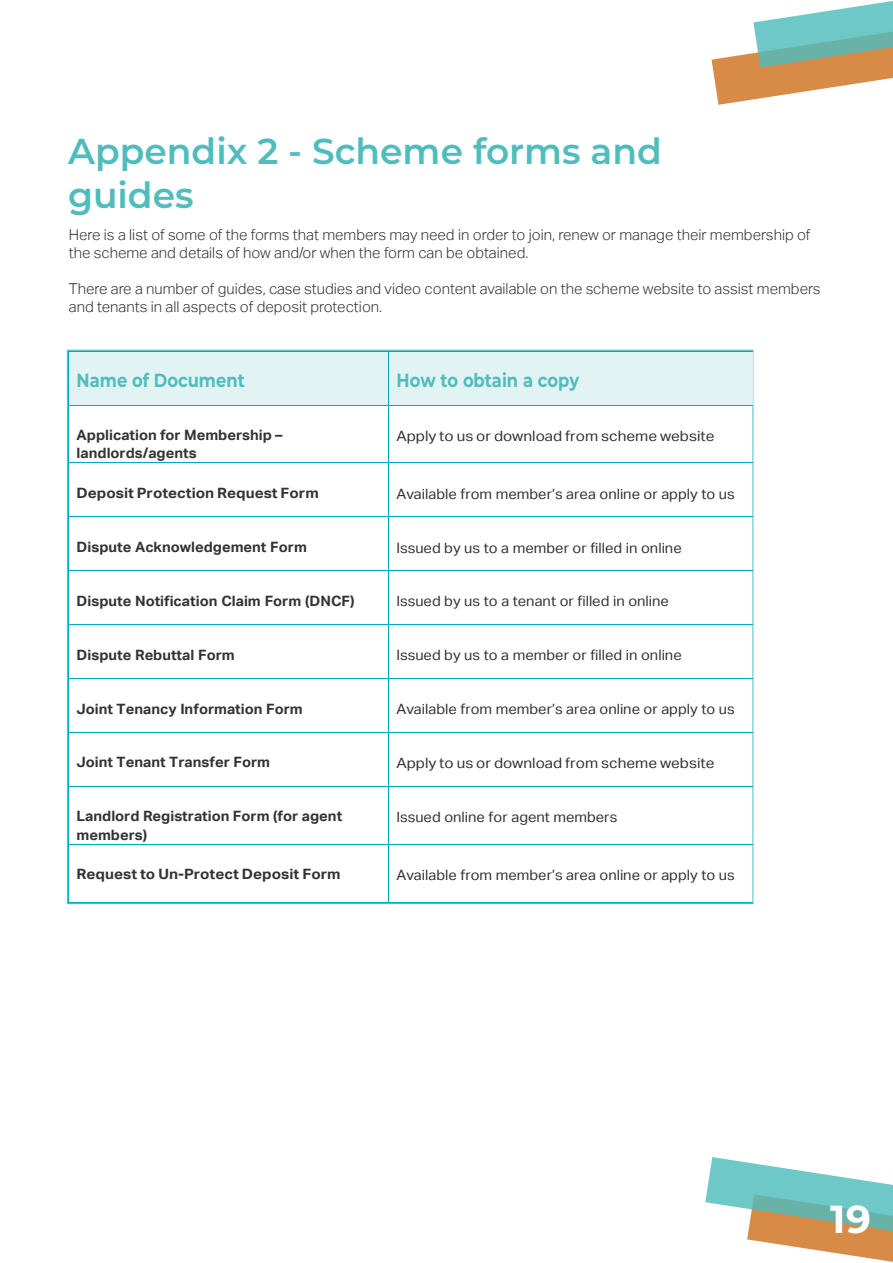
<style>
.page{position:relative;width:893px;height:1263px;background:#fff}
.page>*{position:absolute;margin:0;border:0;box-sizing:border-box;transform-origin:0 0}
.t1{font:700 39px "Montserrat";color:#fff}
.t2{font:600 36px/43.2px "Montserrat";color:#50bcbc}
.t3{font:700 19.05px "Montserrat";color:#50bcbc;scale:.86 1}
.t4{font:300 15px/18px "Aktiv Grotesk";color:#333232}
.t5{font:14.25px "Aktiv Grotesk";color:#333}
.t6{font:700 14.25px/18.3px "Aktiv Grotesk";color:#333}
.t7{font:14.25px "Aktiv Grotesk";color:#333;scale:1.07 1}
.t8{font:700 14.25px "Aktiv Grotesk";color:#333;scale:1.07 1}
</style>
<div class="page">
<svg style="left:711px;top:1px;width:182px;height:104px"></svg>
<svg style="left:705px;top:1157px;width:188px;height:105px"></svg>
<div style="left:69px;top:352px;width:319px;height:53px;background:#e2f3f4"></div>
<div style="left:389px;top:352px;width:363px;height:53px;background:#e2f3f4"></div>
<hr style="left:69px;top:351px;width:319px;height:1px;background:#00abbb">
<hr style="left:389px;top:351px;width:363px;height:1px;background:#00abbb">
<hr style="left:68px;top:352px;width:1px;height:53px;background:#00abbb">
<hr style="left:388px;top:352px;width:1px;height:53px;background:#00abbb">
<hr style="left:69px;top:405px;width:319px;height:1px;background:#00abbb">
<hr style="left:389px;top:405px;width:363px;height:1px;background:#00abbb">
<hr style="left:68px;top:405px;width:1px;height:58px;background:#00abbb">
<hr style="left:388px;top:405px;width:1px;height:58px;background:#00abbb">
<hr style="left:69px;top:463px;width:319px;height:1px;background:#00abbb">
<hr style="left:389px;top:463px;width:363px;height:1px;background:#00abbb">
<hr style="left:68px;top:463px;width:1px;height:53px;background:#00abbb">
<hr style="left:388px;top:463px;width:1px;height:53px;background:#00abbb">
<hr style="left:69px;top:516px;width:319px;height:1px;background:#00abbb">
<hr style="left:389px;top:516px;width:363px;height:1px;background:#00abbb">
<hr style="left:68px;top:517px;width:1px;height:53px;background:#00abbb">
<hr style="left:388px;top:517px;width:1px;height:53px;background:#00abbb">
<hr style="left:69px;top:570px;width:319px;height:1px;background:#00abbb">
<hr style="left:389px;top:570px;width:363px;height:1px;background:#00abbb">
<hr style="left:68px;top:571px;width:1px;height:53px;background:#00abbb">
<hr style="left:388px;top:571px;width:1px;height:53px;background:#00abbb">
<hr style="left:69px;top:624px;width:319px;height:1px;background:#00abbb">
<hr style="left:389px;top:624px;width:363px;height:1px;background:#00abbb">
<hr style="left:68px;top:625px;width:1px;height:53px;background:#00abbb">
<hr style="left:388px;top:625px;width:1px;height:53px;background:#00abbb">
<hr style="left:69px;top:678px;width:319px;height:1px;background:#00abbb">
<hr style="left:389px;top:678px;width:363px;height:1px;background:#00abbb">
<hr style="left:68px;top:679px;width:1px;height:53px;background:#00abbb">
<hr style="left:388px;top:679px;width:1px;height:53px;background:#00abbb">
<hr style="left:69px;top:732px;width:319px;height:1px;background:#00abbb">
<hr style="left:389px;top:732px;width:363px;height:1px;background:#00abbb">
<hr style="left:68px;top:733px;width:1px;height:53px;background:#00abbb">
<hr style="left:388px;top:733px;width:1px;height:53px;background:#00abbb">
<hr style="left:69px;top:786px;width:319px;height:1px;background:#00abbb">
<hr style="left:389px;top:786px;width:363px;height:1px;background:#00abbb">
<hr style="left:68px;top:786px;width:1px;height:58px;background:#00abbb">
<hr style="left:388px;top:786px;width:1px;height:58px;background:#00abbb">
<hr style="left:69px;top:844px;width:319px;height:1px;background:#00abbb">
<hr style="left:389px;top:844px;width:363px;height:1px;background:#00abbb">
<hr style="left:68px;top:844px;width:1px;height:58px;background:#00abbb">
<hr style="left:69px;top:902px;width:319px;height:1px;background:#00abbb">
<hr style="left:388px;top:844px;width:1px;height:58px;background:#00abbb">
<hr style="left:389px;top:902px;width:363px;height:1px;background:#00abbb">
<h2 class="t2" style="left:68px;top:128px;width:595px">Appendix 2 - Scheme forms and guides</h2>
<p class="t4" style="left:69px;top:226px;width:743px">Here is a list of some of the forms that members may need in order to join, renew or manage their membership of the scheme and details of how and/or when the form can be obtained.</p>
<p class="t4" style="left:69px;top:280px;width:753px">There are a number of guides, case studies and video content available on the scheme website to assist members and tenants in all aspects of deposit protection.</p>
<p class="t3" style="left:77px;top:366px;width:197px">Name of Document</p>
<p class="t3" style="left:396px;top:366px;width:214px">How to obtain a copy</p>
<p class="t6" style="left:77px;top:426px;width:207px">Application for Membership – landlords/agents</p>
<p class="t7" style="left:396px;top:427px;width:299px">Apply to us or download from scheme website</p>
<p class="t8" style="left:77px;top:485px;width:228px">Deposit Protection Request Form</p>
<p class="t5" style="left:396px;top:485px;width:340px">Available from member’s area online or apply to us</p>
<p class="t6" style="left:77px;top:538px;width:232px">Dispute Acknowledgement Form</p>
<p class="t5" style="left:396px;top:539px;width:287px">Issued by us to a member or filled in online</p>
<p class="t6" style="left:77px;top:592px;width:279px">Dispute Notification Claim Form (DNCF)</p>
<p class="t5" style="left:396px;top:593px;width:274px">Issued by us to a tenant or filled in online</p>
<p class="t6" style="left:77px;top:646px;width:160px">Dispute Rebuttal Form</p>
<p class="t5" style="left:396px;top:647px;width:287px">Issued by us to a member or filled in online</p>
<p class="t6" style="left:77px;top:700px;width:228px">Joint Tenancy Information Form</p>
<p class="t5" style="left:396px;top:701px;width:340px">Available from member’s area online or apply to us</p>
<p class="t6" style="left:77px;top:753px;width:195px">Joint Tenant Transfer Form</p>
<p class="t7" style="left:396px;top:755px;width:299px">Apply to us or download from scheme website</p>
<p class="t6" style="left:77px;top:807px;width:267px">Landlord Registration Form (for agent members)</p>
<p class="t5" style="left:396px;top:809px;width:222px">Issued online for agent members</p>
<p class="t8" style="left:77px;top:866px;width:248px">Request to Un-Protect Deposit Form</p>
<p class="t5" style="left:396px;top:866px;width:340px">Available from member’s area online or apply to us</p>
<h1 class="t1" style="left:830px;top:1191px;width:42px">19</h1>
</div>
